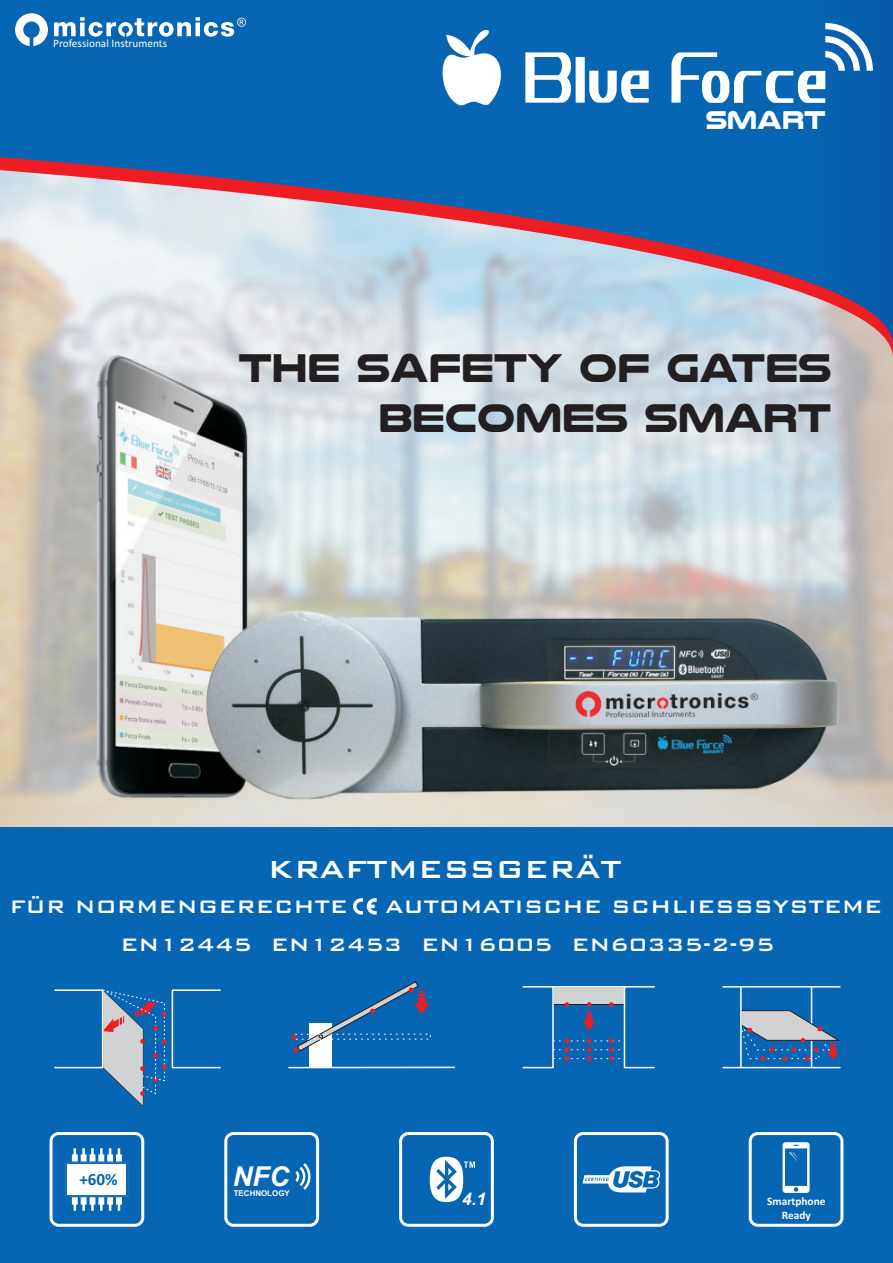
<style>
.page{position:relative;width:893px;height:1263px;background:#fff}
.page>*{position:absolute;margin:0;border:0;box-sizing:border-box;transform-origin:0 0}
.t1{font:700 41.1px/49.3px "Nulshock Rg";color:#231f20;text-align:right}
.t2{font:500 33px "Bank Gothic BT";color:#fff}
.t3{font:italic 700 27.45px "Arial";color:#fff}
.t4{font:700 26.4px "Nulshock Rg";color:#fff}
.t5{font:500 24.15px "Bank Gothic BT";color:#fff}
.t6{font:500 24px "Bank Gothic BT";color:#fff}
.t7{font:italic 700 17.25px "Arial";color:#fff}
.t8{font:700 17.1px "Calibri";color:#0766b3}
.t9{font:11.4px "Calibri";color:#fff}
.t10{font:700 11.4px/13.8px "Calibri";color:#fff;text-align:center}
.t11{font:700 7.95px "Arial";color:#fff}
</style>
<div class="page">
<img style="left:0;top:479px;width:893px;height:348px">
<svg style="left:0;top:466px;width:893px;height:13px;background:#d2d9dc"></svg>
<div style="left:0;top:827px;width:893px;height:436px;background:#0766b3"></div>
<svg style="left:65px;top:1148px;width:64px;height:63px"></svg>
<div style="left:68px;top:1164px;width:58px;height:30px;background:#fff"></div>
<div style="left:50px;top:1132px;width:94px;height:95px;border:3px solid #fff;border-radius:8px"></div>
<svg style="left:295px;top:1163px;width:16px;height:27px"></svg>
<div style="left:224px;top:1132px;width:95px;height:95px;border:3px solid #fff;border-radius:8px"></div>
<svg style="left:430px;top:1157px;width:45px;height:45px"></svg>
<div style="left:399px;top:1132px;width:95px;height:95px;border:3px solid #fff;border-radius:8px"></div>
<svg style="left:0;top:0;width:893px;height:466px;background:#7ea4c6"></svg>
<svg style="left:437px;top:27px;width:71px;height:79px"></svg>
<svg style="left:525px;top:23px;width:348px;height:80px"></svg>
<svg style="left:15px;top:13px;width:33px;height:33px"></svg>
<svg style="left:54px;top:17px;width:192px;height:20px"></svg>
<svg style="left:554px;top:987px;width:70px;height:44px"></svg>
<div style="left:522px;top:986px;width:32px;height:82px;border:2px solid #fff"></div>
<div style="left:624px;top:986px;width:31px;height:82px;border:2px solid #fff"></div>
<hr style="left:553px;top:986px;width:71px;height:1px;background:#fff">
<svg style="left:553px;top:1038px;width:71px;height:23px"></svg>
<hr style="left:741px;top:986px;width:99px;height:1px;background:#fff">
<hr style="left:741px;top:1067px;width:99px;height:1px;background:#fff">
<hr style="left:811px;top:987px;width:1px;height:80px;background:#fff">
<svg style="left:742px;top:1010px;width:98px;height:51px"></svg>
<div style="left:722px;top:986px;width:20px;height:82px;border:2px solid #fff"></div>
<div style="left:310px;top:1023px;width:22px;height:44px;background:#fff"></div>
<hr style="left:289px;top:1067px;width:165px;height:1px;background:#fff">
<svg style="left:291px;top:981px;width:138px;height:71px"></svg>
<div style="left:172px;top:989px;width:49px;height:79px;border:2px solid #fff"></div>
<svg style="left:102px;top:989px;width:65px;height:117px"></svg>
<div style="left:749px;top:1132px;width:94px;height:95px;border:3px solid #fff;border-radius:8px"></div>
<svg style="left:783px;top:1142px;width:27px;height:51px"></svg>
<svg style="left:582px;top:1166px;width:78px;height:26px"></svg>
<div style="left:574px;top:1132px;width:95px;height:95px;border:3px solid #fff;border-radius:8px"></div>
<svg style="left:353px;top:898px;width:24px;height:17px"></svg>
<p class="t9" style="left:53px;top:38px;width:115px">Professional Instruments</p>
<p class="t4" style="left:706px;top:110px;width:121px">SMART</p>
<h1 class="t1" style="left:238px;top:347px;width:594px">THE SAFETY OF GATES<br>BECOMES SMART</h1>
<h2 class="t2" style="left:268px;top:852px;width:355px">KRAFTMESSGERÄT</h2>
<p class="t5" style="left:9px;top:894px;width:340px">FÜR NORMENGERECHTE</p>
<p class="t5" style="left:385px;top:894px;width:499px">AUTOMATISCHE SCHLIESSSYSTEME</p>
<p class="t6" style="left:120px;top:933px;width:656px">EN12445 EN12453 EN16005 EN60335-2-95</p>
<p class="t8" style="left:79px;top:1172px;width:40px">+60%</p>
<p class="t3" style="left:233px;top:1166px;width:58px">NFC</p>
<p class="t11" style="left:234px;top:1190px;width:58px">TECHNOLOGY</p>
<p class="t7" style="left:462px;top:1193px;width:25px">4.1</p>
<p class="t10" style="left:767px;top:1195px;width:60px">Smartphone<br>Ready</p>
</div>
